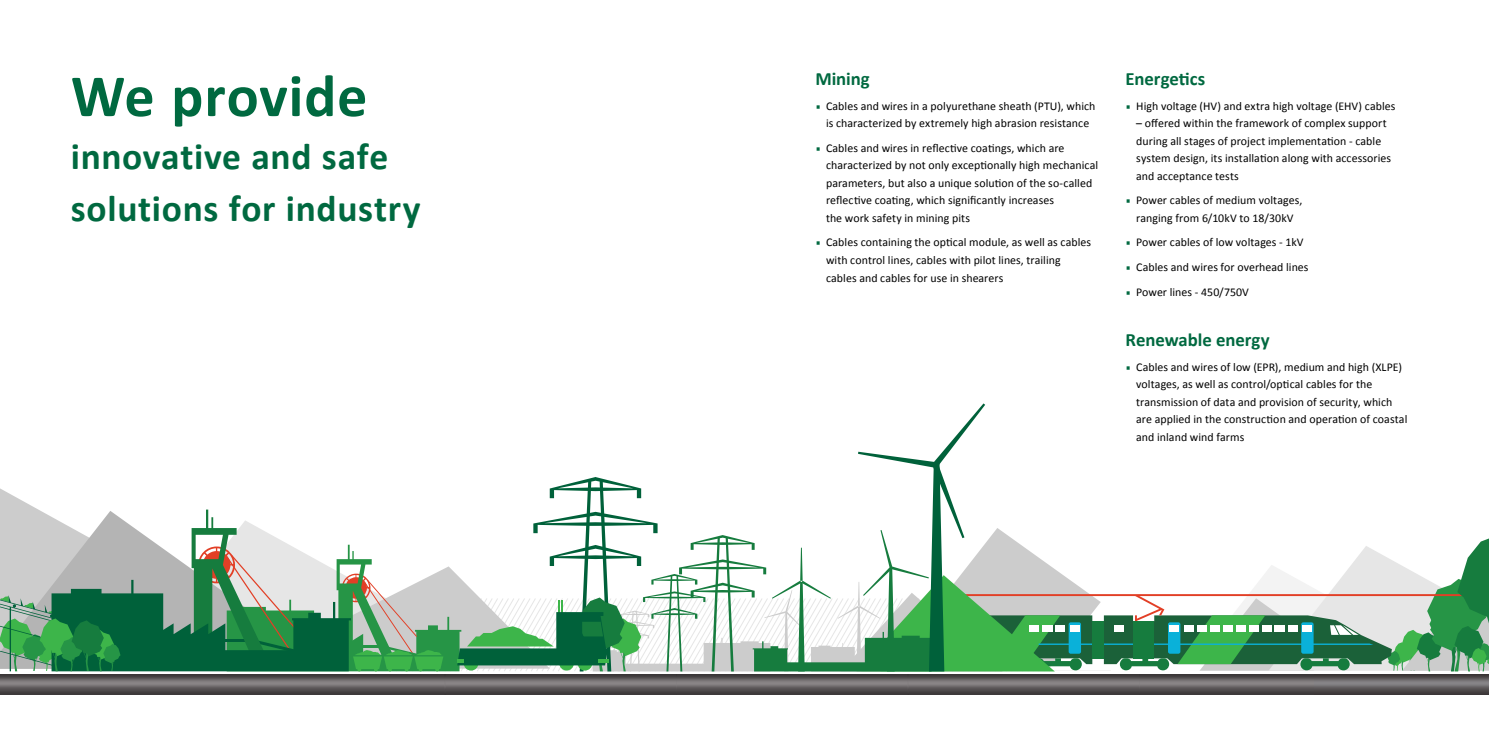
<style>
.page{position:relative;width:1489px;height:745px;background:#fff}
.page>*{position:absolute;margin:0;border:0;box-sizing:border-box;transform-origin:0 0}
.t1{font:700 60px "Calibri";letter-spacing:.015em;color:#006940}
.t2{font:700 37.5px/52.5px "Calibri";letter-spacing:.02em;color:#006940}
.t3{font:700 18.75px "Calibri";letter-spacing:-.005em;color:#006940}
.t4{font:11.88px/17.5px "Calibri";letter-spacing:.005em;color:#000}
.s1{font-family:"Titillium";color:#006940}
</style>
<div class="page">
<img style="left:0;top:674px;width:214px;height:20px">
<img style="left:214px;top:674px;width:232px;height:20px">
<img style="left:446px;top:674px;width:231px;height:20px">
<img style="left:677px;top:674px;width:232px;height:20px">
<img style="left:909px;top:674px;width:231px;height:20px">
<img style="left:1140px;top:674px;width:174px;height:20px">
<img style="left:1314px;top:674px;width:174px;height:20px">
<svg style="left:0;top:403px;width:1488px;height:268px"></svg>
<h1 class="t1" style="left:71px;top:58px;width:298px">We provide</h1>
<h2 class="t2" style="left:71px;top:130px;width:351px">innovative and safe solutions for industry</h2>
<h3 class="t3" style="left:815px;top:67px;width:56px">Mining</h3>
<p class="t4" style="left:815px;top:97px;width:281px;text-align:center"><span class="s1">•</span> Cables and wires in a polyurethane sheath (PTU), which is characterized by extremely high abrasion resistance</p>
<p class="t4" style="left:826px;top:139px;width:273px;text-indent:-11px"><span class="s1">•</span> Cables and wires in reflective coatings, which are characterized by not only exceptionally high mechanical parameters, but also a unique solution of the so-called reflective coating, which significantly increases<br>the work safety in mining pits</p>
<p class="t4" style="left:826px;top:234px;width:267px;text-indent:-11px"><span class="s1">•</span> Cables containing the optical module, as well as cables with control lines, cables with pilot lines, trailing cables and cables for use in shearers</p>
<h3 class="t3" style="left:1125px;top:67px;width:81px">Energetics</h3>
<p class="t4" style="left:1125px;top:97px;width:271px"><span class="s1">•</span> High voltage (HV) and extra high voltage (EHV) cables</p>
<p class="t4" style="left:1136px;top:114px;width:256px">– offered within the framework of complex support during all stages of project implementation - cable system design, its installation along with accessories and acceptance tests</p>
<p class="t4" style="left:1125px;top:191px;width:178px;text-align:center"><span class="s1">•</span> Power cables of medium voltages, ranging from 6/10kV to 18/30kV</p>
<p class="t4" style="left:1125px;top:234px;width:180px"><span class="s1">•</span> Power cables of low voltages - 1kV</p>
<p class="t4" style="left:1125px;top:258px;width:184px"><span class="s1">•</span> Cables and wires for overhead lines</p>
<p class="t4" style="left:1125px;top:283px;width:125px"><span class="s1">•</span> Power lines - 450/750V</p>
<h3 class="t3" style="left:1125px;top:328px;width:145px">Renewable energy</h3>
<p class="t4" style="left:1136px;top:358px;width:272px;text-indent:-11px"><span class="s1">•</span> Cables and wires of low (EPR), medium and high (XLPE) voltages, as well as control/optical cables for the transmission of data and provision of security, which are applied in the construction and operation of coastal and inland wind farms</p>
</div>
